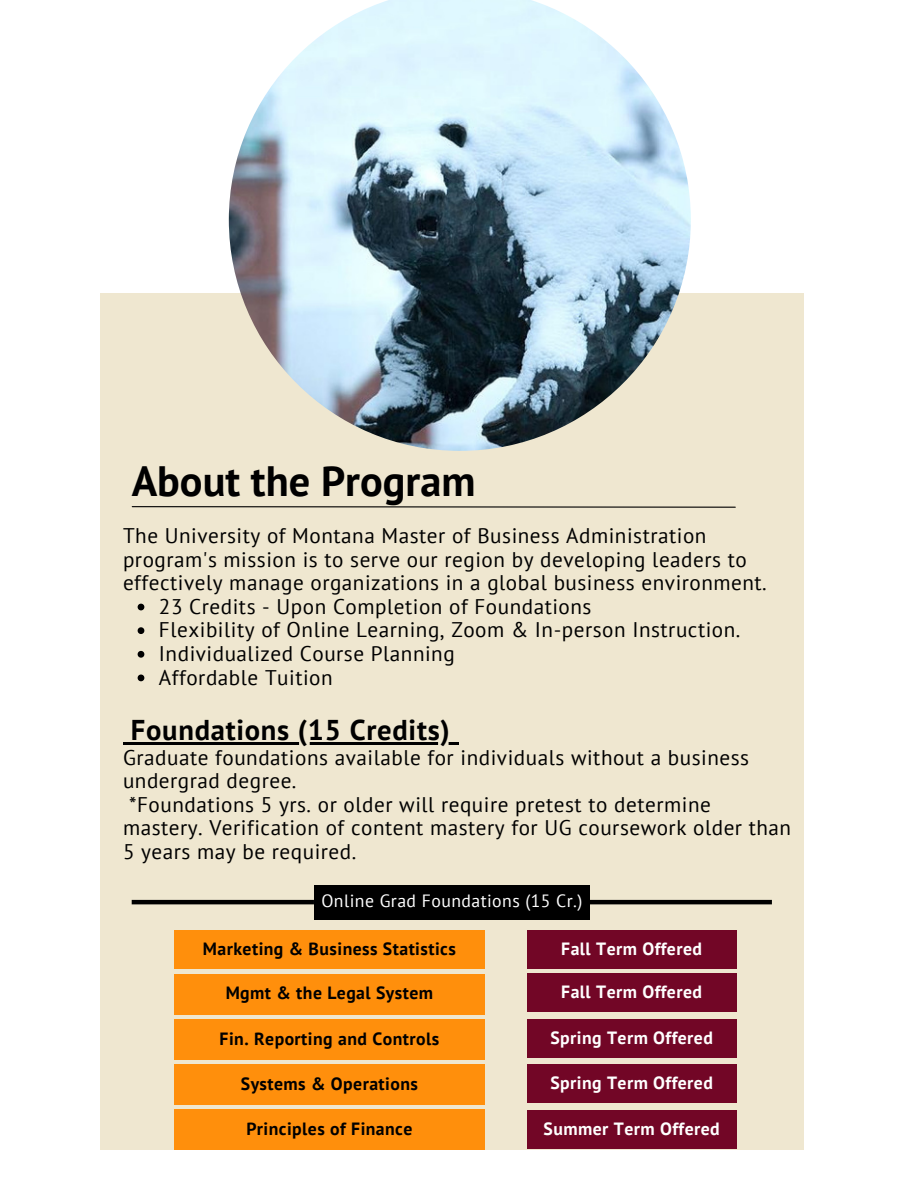
<style>
.page{position:relative;width:918px;height:1188px;background:#fff}
.page>*{position:absolute;margin:0;border:0;box-sizing:border-box;transform-origin:0 0}
.t1{font:700 42.3px "PT Sans";color:#000}
.t2{font:700 28.65px "PT Sans";letter-spacing:.025em;color:#000}
.t3{font:21.15px/23.7px "PT Sans";letter-spacing:.025em;color:#000}
.t4{font:700 17.7px "PT Sans";letter-spacing:.025em;color:#000}
.t5{font:700 17.7px "PT Sans";letter-spacing:.025em;color:#fff}
.t6{font:17.7px "PT Sans";letter-spacing:.025em;color:#fff}
</style>
<div class="page">
<div style="left:100px;top:294px;width:703px;height:856px;background:#efe7d0"></div>
<img style="left:229px;top:0;width:462px;height:451px">
<svg style="left:138px;top:604px;width:6px;height:6px"></svg>
<svg style="left:138px;top:627px;width:6px;height:7px"></svg>
<svg style="left:138px;top:651px;width:6px;height:7px"></svg>
<svg style="left:138px;top:675px;width:6px;height:6px"></svg>
<svg style="left:123px;top:742px;width:8px;height:2px"></svg>
<hr style="left:131px;top:742px;width:320px;height:2px;background:#000">
<svg style="left:451px;top:742px;width:8px;height:2px"></svg>
<svg style="left:131px;top:506px;width:605px;height:2px"></svg>
<div style="left:174px;top:930px;width:311px;height:39px;background:#ff8f0c"></div>
<div style="left:174px;top:974px;width:311px;height:41px;background:#ff8f0c"></div>
<div style="left:174px;top:1019px;width:311px;height:41px;background:#ff8f0c"></div>
<div style="left:174px;top:1064px;width:311px;height:41px;background:#ff8f0c"></div>
<div style="left:174px;top:1109px;width:311px;height:41px;background:#ff8f0c"></div>
<div style="left:527px;top:930px;width:209px;height:39px;background:#720626"></div>
<div style="left:527px;top:973px;width:209px;height:39px;background:#720626"></div>
<div style="left:527px;top:1019px;width:209px;height:39px;background:#720626"></div>
<div style="left:527px;top:1064px;width:209px;height:39px;background:#720626"></div>
<div style="left:527px;top:1110px;width:209px;height:39px;background:#720626"></div>
<div style="left:314px;top:885px;width:276px;height:35px;background:#000"></div>
<hr style="left:132px;top:900px;width:182px;height:4px;background:#000">
<hr style="left:590px;top:900px;width:182px;height:4px;background:#000">
<p class="t1" style="left:132px;top:453px;width:345px">About the Program</p>
<p class="t3" style="left:123px;top:523px;width:645px">The University of Montana Master of Business Administration program's mission is to serve our region by developing leaders to effectively manage organizations in a global business environment.</p>
<p class="t3" style="left:159px;top:594px;width:434px">23 Credits - Upon Completion of Foundations</p>
<p class="t3" style="left:159px;top:618px;width:583px">Flexibility of Online Learning, Zoom &amp; In-person Instruction.</p>
<p class="t3" style="left:159px;top:641px;width:297px">Individualized Course Planning</p>
<p class="t3" style="left:159px;top:665px;width:175px">Affordable Tuition</p>
<p class="t2" style="left:131px;top:711px;width:320px">Foundations (15 Credits)</p>
<p class="t3" style="left:123px;top:745px;width:628px">Graduate foundations available for individuals without a business undergrad degree.</p>
<p class="t3" style="left:123px;top:792px;width:670px">*Foundations 5 yrs. or older will require pretest to determine<br>mastery. Verification of content mastery for UG coursework older than<br>5 years may be required.</p>
<p class="t6" style="left:321px;top:889px;width:263px">Online Grad Foundations (15 Cr.)</p>
<p class="t4" style="left:203px;top:937px;width:254px">Marketing &amp; Business Statistics</p>
<p class="t4" style="left:226px;top:981px;width:209px">Mgmt &amp; the Legal System</p>
<p class="t4" style="left:220px;top:1027px;width:221px">Fin. Reporting and Controls</p>
<p class="t4" style="left:241px;top:1072px;width:179px">Systems &amp; Operations</p>
<p class="t4" style="left:246px;top:1117px;width:168px">Principles of Finance</p>
<p class="t5" style="left:561px;top:937px;width:142px">Fall Term Offered</p>
<p class="t5" style="left:561px;top:980px;width:142px">Fall Term Offered</p>
<p class="t5" style="left:550px;top:1026px;width:164px">Spring Term Offered</p>
<p class="t5" style="left:550px;top:1071px;width:164px">Spring Term Offered</p>
<p class="t5" style="left:544px;top:1117px;width:178px">Summer Term Offered</p>
</div>
